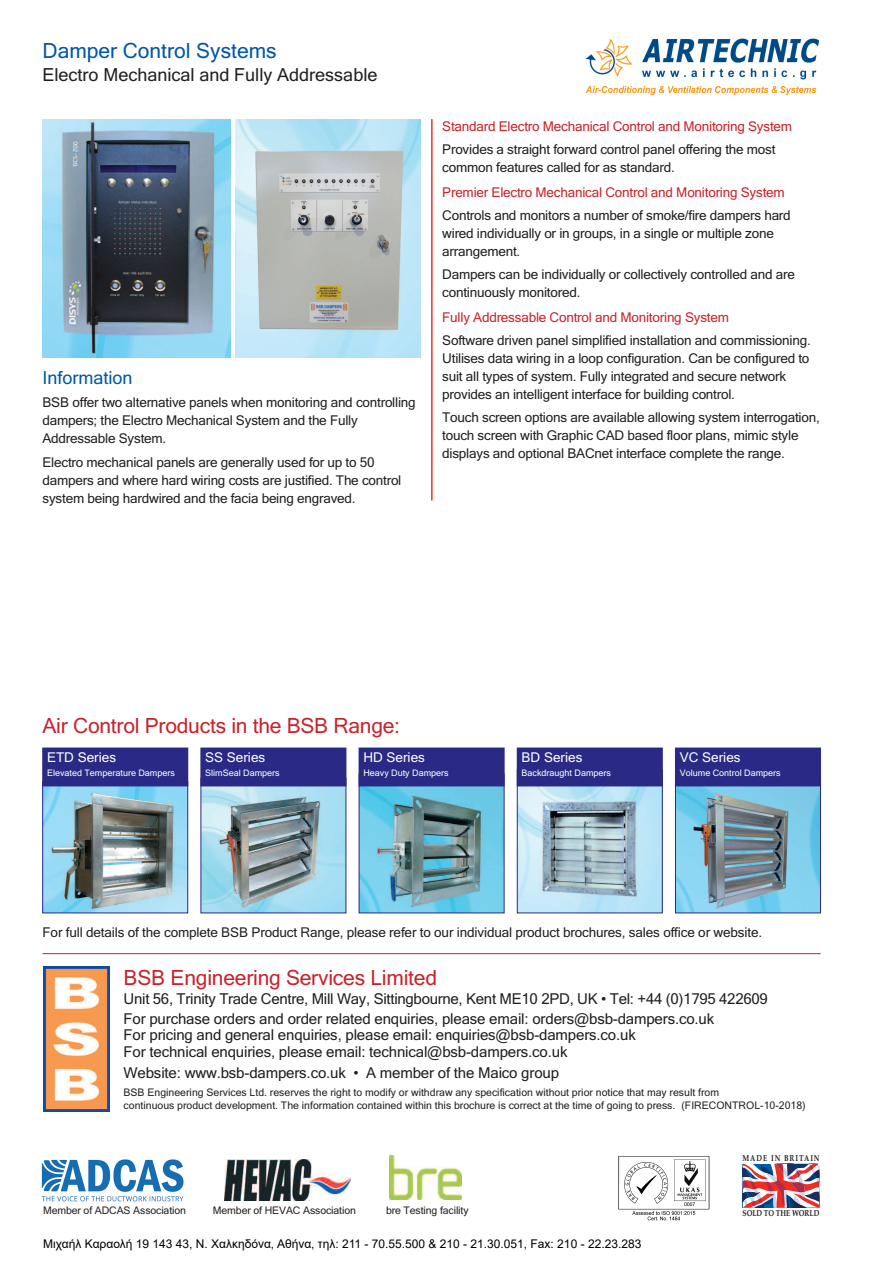
<style>
.page{position:relative;width:893px;height:1263px;background:#fff}
.page>*{position:absolute;margin:0;border:0;box-sizing:border-box;transform-origin:0 0}
.t1{font:21px "Microsoft Sans Serif";letter-spacing:-.01em;color:#c8242b}
.t2{font:21px "Microsoft Sans Serif";color:#0157a8}
.t3{font:18px "Microsoft Sans Serif";color:#231f20}
.t4{font:18px "Microsoft Sans Serif";color:#0157a8}
.t5{font:15px/19.5px "Microsoft Sans Serif";letter-spacing:-.01em;color:#231f20}
.t6{font:13.5px/18px "Microsoft Sans Serif";letter-spacing:-.015em;color:#231f20}
.t7{font:13.5px "Microsoft Sans Serif";letter-spacing:-.015em;color:#c8242b}
.t8{font:13.5px "Microsoft Sans Serif";color:#fff}
.t9{font:12px "Arial";color:#000}
.t10{font:10.5px/13.5px "Microsoft Sans Serif";color:#231f20}
.t11{font:9px "Microsoft Sans Serif";color:#fff}
.t12{font:700 8.55px "Palatino";color:#231f20;scale:.8 1}
.t13{font:700 8.55px "Palatino";letter-spacing:.14em;color:#231f20;scale:.8 1}
.s1{font-style:inherit}
</style>
<div class="page">
<img style="left:43px;top:119px;width:188px;height:238px">
<img style="left:235px;top:119px;width:186px;height:238px">
<svg style="left:743px;top:1163px;width:76px;height:44px"></svg>
<img style="left:43px;top:966px;width:67px;height:145px">
<img style="left:390px;top:1156px;width:71px;height:44px">
<img style="left:224px;top:1160px;width:126px;height:40px">
<img style="left:41px;top:1159px;width:143px;height:43px">
<hr style="left:431px;top:119px;width:2px;height:381px;background:#ee3529">
<img style="left:45px;top:786px;width:141px;height:125px">
<div style="left:43px;top:781px;width:145px;height:132px;border:1px solid #2a2a86"></div>
<div style="left:43px;top:748px;width:145px;height:38px;background:#2a2a86"></div>
<img style="left:203px;top:786px;width:141px;height:125px">
<div style="left:201px;top:748px;width:145px;height:38px;background:#2a2a86"></div>
<img style="left:361px;top:786px;width:141px;height:125px">
<div style="left:359px;top:748px;width:145px;height:38px;background:#2a2a86"></div>
<img style="left:519px;top:786px;width:141px;height:125px">
<div style="left:517px;top:770px;width:145px;height:143px;border:1px solid #2a2a86"></div>
<div style="left:517px;top:748px;width:145px;height:38px;background:#2a2a86"></div>
<img style="left:677px;top:786px;width:142px;height:125px">
<div style="left:675px;top:778px;width:146px;height:135px;border:1px solid #2a2a86"></div>
<div style="left:676px;top:748px;width:144px;height:38px;background:#2a2a86"></div>
<div style="left:675px;top:748px;width:146px;height:38px;border:1px solid #2a2a86"></div>
<hr style="left:43px;top:953px;width:778px;height:1px;background:#c8242b">
<img style="left:618px;top:1156px;width:92px;height:65px">
<img style="left:585px;top:38px;width:234px;height:57px">
<h1 class="t2" style="left:43px;top:38px;width:236px">Damper Control Systems</h1>
<h2 class="t3" style="left:43px;top:64px;width:336px">Electro Mechanical and Fully Addressable</h2>
<h2 class="t4" style="left:43px;top:368px;width:92px">Information</h2>
<p class="t6" style="left:43px;top:394px;width:375px">BSB offer two alternative panels when monitoring and controlling dampers; the Electro Mechanical System and the Fully<br>Addressable System.</p>
<p class="t6" style="left:43px;top:453px;width:360px">Electro mechanical panels are generally used for up to 50 dampers and where hard wiring costs are justified. The control system being hardwired and the facia being engraved.</p>
<p class="t7" style="left:442px;top:118px;width:351px">Standard Electro Mechanical Control and Monitoring System</p>
<p class="t6" style="left:442px;top:140px;width:335px">Provides a straight forward control panel offering the most common features called for as standard.</p>
<p class="t7" style="left:442px;top:184px;width:344px">Premier Electro Mechanical Control and Monitoring System</p>
<p class="t6" style="left:442px;top:206px;width:350px">Controls and monitors a number of smoke/fire dampers hard wired individually or in groups, in a single or multiple zone arrangement.</p>
<p class="t6" style="left:442px;top:265px;width:354px">Dampers can be individually or collectively controlled and are continuously monitored.</p>
<p class="t7" style="left:442px;top:309px;width:288px">Fully Addressable Control and Monitoring System</p>
<p class="t6" style="left:442px;top:331px;width:370px">Software driven panel simplified installation and commissioning.<br>Utilises data wiring in a loop configuration. Can be configured to suit all types of system. Fully integrated and secure network provides an intelligent interface for building control.</p>
<p class="t6" style="left:442px;top:408px;width:379px">Touch screen options are available allowing system interrogation, touch screen with Graphic CAD based floor plans, mimic style displays and optional BACnet interface complete the range.</p>
<h1 class="t1" style="left:43px;top:714px;width:359px">Air Control Products in the BSB Range:</h1>
<p class="t8" style="left:47px;top:750px;width:71px">ETD Series</p>
<p class="t11" style="left:47px;top:767px;width:129px">Elevated Temperature Dampers</p>
<p class="t8" style="left:205px;top:749px;width:62px">SS Series</p>
<p class="t11" style="left:205px;top:767px;width:76px">SlimSeal Dampers</p>
<p class="t8" style="left:363px;top:749px;width:63px">HD Series</p>
<p class="t11" style="left:363px;top:767px;width:87px">Heavy Duty Dampers</p>
<p class="t8" style="left:522px;top:749px;width:62px">BD Series</p>
<p class="t11" style="left:522px;top:767px;width:91px">Backdraught Dampers</p>
<p class="t8" style="left:680px;top:749px;width:62px">VC Series</p>
<p class="t11" style="left:680px;top:767px;width:102px">Volume Control Dampers</p>
<p class="t6" style="left:43px;top:923px;width:721px">For full details of the complete BSB Product Range, please refer to our individual product brochures, sales office or website.</p>
<h1 class="t1" style="left:124px;top:965px;width:315px">BSB Engineering Services Limited</h1>
<p class="t5" style="left:124px;top:989px;width:646px">Unit 56, Trinity Trade Centre, Mill Way, Sittingbourne, Kent ME10 2PD, UK • Tel: +44 (0)1795 422609<br>For purchase orders and order related enquiries, please email: orders@bsb-dampers.co.uk</p>
<p class="t5" style="left:124px;top:1027px;width:514px;line-height:16.5px">For pricing and general enquiries, please email: enquiries@bsb-dampers.co.uk<br>For technical enquiries, please email: technical@bsb-dampers.co.uk</p>
<p class="t5" style="left:124px;top:1063px;width:437px">Website: www.bsb-dampers.co.uk • A member of the Maico group</p>
<p class="t10" style="left:124px;top:1085px;width:684px">BSB Engineering Services Ltd. reserves the right to modify or withdraw any specification without prior notice that may result from<br>continuous product development. The information contained within this brochure is correct at the time of going to press. (FIRECONTROL-10-2018)</p>
<p class="t13" style="left:742px;top:1153px;width:98px">MADE IN BRITAIN</p>
<p class="t10" style="left:43px;top:1203px;width:145px">Member of ADCAS Association</p>
<p class="t10" style="left:213px;top:1203px;width:145px">Member of HEVAC Association</p>
<p class="t10" style="left:386px;top:1203px;width:84px">bre Testing facility</p>
<p class="t12" style="left:742px;top:1208px;width:98px">SOLD TO THE WORLD</p>
<p class="t9" style="left:43px;top:1235px;width:600px">Μιχαήλ Καραολή 19 143 43, Ν. Χαλκηδόνα, Αθήνα, <span class="s1">τ</span>ηλ: 211 - 70.55.500 &amp; 210 - 21.30.051, Fax: 210 - 22.23.283</p>
</div>
